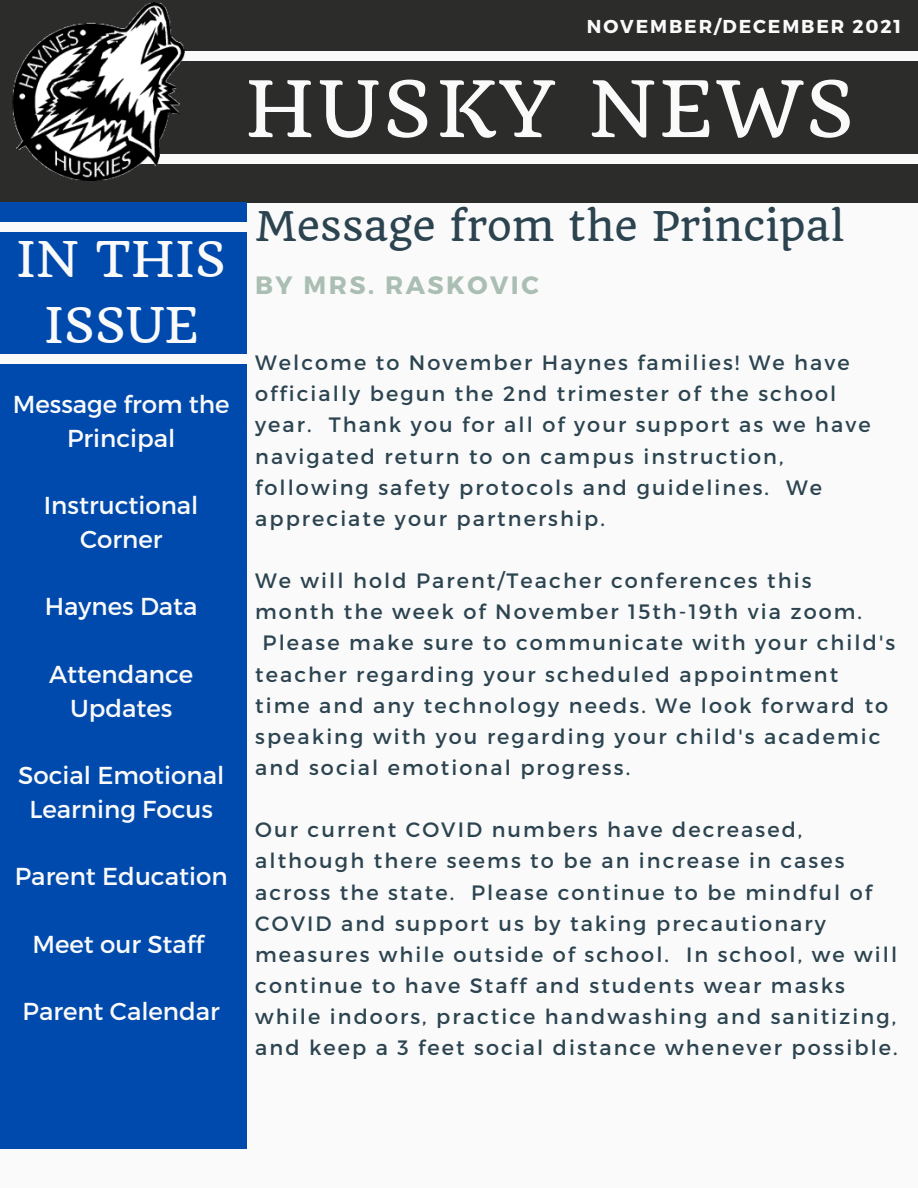
<style>
.page{position:relative;width:918px;height:1188px;background:#fafafa}
.page>*{position:absolute;margin:0;border:0;box-sizing:border-box;transform-origin:0 0}
.t1{font:75.9px "Quando";letter-spacing:.05em;color:#fafafa}
.t2{font:48px/66.3px "Quando";color:#fafafa;text-align:center}
.t3{font:39.9px "Quando";color:#2c4450}
.t4{font:700 25.05px "Montserrat";letter-spacing:.1em;color:#aabeb3}
.t5{font:24.45px/33.8px "Montserrat";color:#fafafa;text-align:center}
.t6{font:20.85px/31.2px "Montserrat";letter-spacing:.1em;color:#2c4450}
.t7{font:700 18.6px "Montserrat";letter-spacing:.1em;color:#fafafa}
</style>
<div class="page">
<div style="left:0;top:0;width:918px;height:203px;background:#2c2c2b"></div>
<div style="left:181px;top:52px;width:737px;height:9px;background:#fafafa"></div>
<div style="left:121px;top:155px;width:797px;height:9px;background:#fafafa"></div>
<div style="left:0;top:203px;width:246px;height:946px;background:#004aad"></div>
<div style="left:0;top:222px;width:250px;height:9px;background:#fafafa"></div>
<div style="left:0;top:354px;width:249px;height:9px;background:#fafafa"></div>
<img style="left:12px;top:3px;width:173px;height:178px">
<p class="t7" style="left:587px;top:15px;width:316px">NOVEMBER/DECEMBER 2021</p>
<p class="t1" style="left:245px;top:62px;width:611px">HUSKY NEWS</p>
<p class="t2" style="left:16px;top:226px;width:212px">IN THIS<br>ISSUE</p>
<p class="t5" style="left:13px;top:386px;width:218px">Message from the<br>Principal</p>
<p class="t5" style="left:44px;top:487px;width:156px">Instructional<br>Corner</p>
<p class="t5" style="left:45px;top:589px;width:154px">Haynes Data</p>
<p class="t5" style="left:49px;top:656px;width:146px">Attendance<br>Updates</p>
<p class="t5" style="left:18px;top:757px;width:208px">Social Emotional<br>Learning Focus</p>
<p class="t5" style="left:15px;top:859px;width:214px">Parent Education</p>
<p class="t5" style="left:32px;top:926px;width:173px">Meet our Staff</p>
<p class="t5" style="left:23px;top:994px;width:199px">Parent Calendar</p>
<p class="t3" style="left:255px;top:202px;width:590px">Message from the Principal</p>
<p class="t4" style="left:255px;top:269px;width:285px">BY MRS. RASKOVIC</p>
<p class="t6" style="left:255px;top:346px;width:617px">Welcome to November Haynes families! We have officially begun the 2nd trimester of the school year. Thank you for all of your support as we have navigated return to on campus instruction, following safety protocols and guidelines. We appreciate your partnership.</p>
<p class="t6" style="left:255px;top:564px;width:558px">We will hold Parent/Teacher conferences this</p>
<p class="t6" style="left:255px;top:595px;width:608px">month the week of November 15th-19th via zoom.</p>
<p class="t6" style="left:263px;top:626px;width:634px">Please make sure to communicate with your child's</p>
<p class="t6" style="left:255px;top:657px;width:584px">teacher regarding your scheduled appointment</p>
<p class="t6" style="left:255px;top:689px;width:635px">time and any technology needs. We look forward to</p>
<p class="t6" style="left:255px;top:720px;width:627px">speaking with you regarding your child's academic</p>
<p class="t6" style="left:255px;top:751px;width:377px">and social emotional progress.</p>
<p class="t6" style="left:255px;top:813px;width:644px">Our current COVID numbers have decreased, although there seems to be an increase in cases across the state. Please continue to be mindful of COVID and support us by taking precautionary measures while outside of school. In school, we will continue to have Staff and students wear masks while indoors, practice handwashing and sanitizing, and keep a 3 feet social distance whenever possible.</p>
</div>
